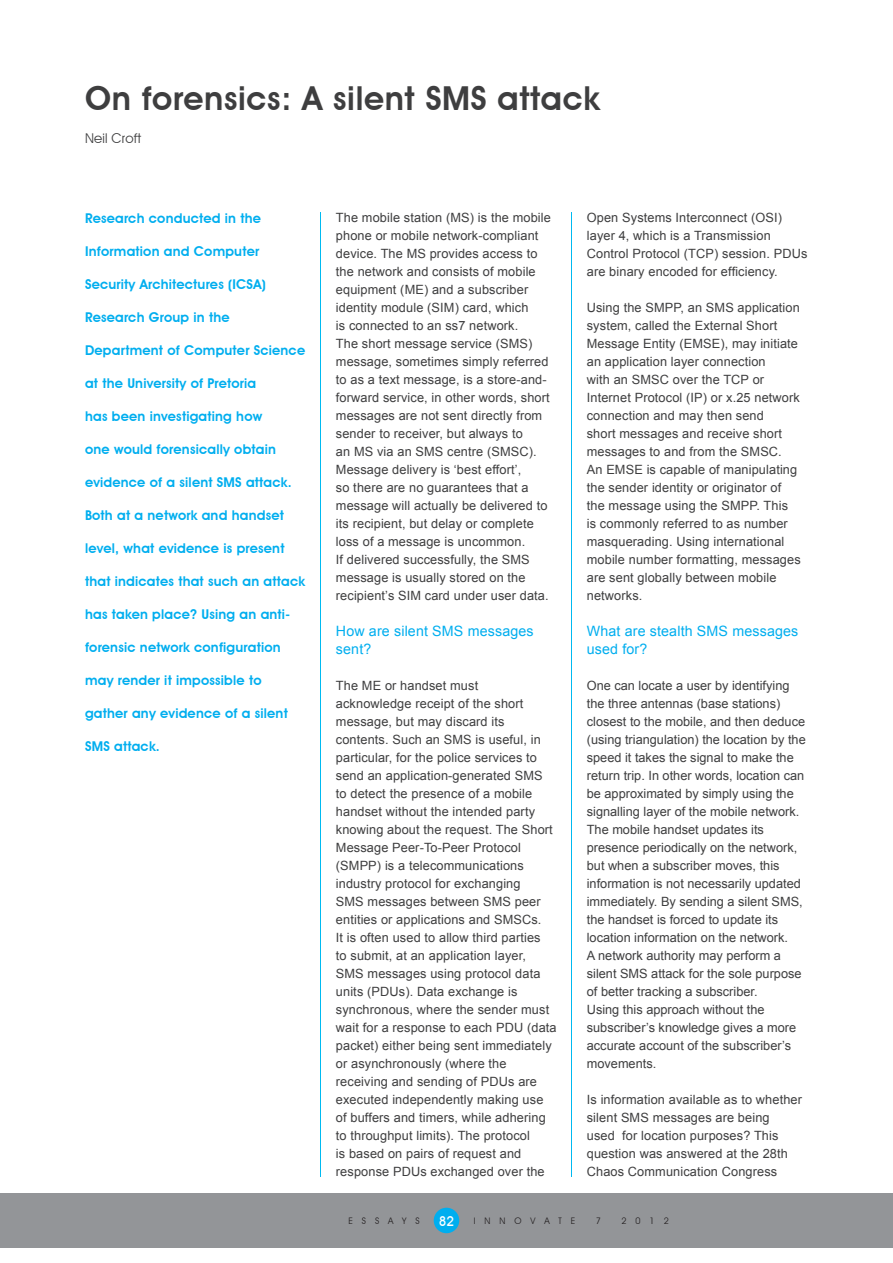
<style>
.page{position:relative;width:893px;height:1263px;background:#fff}
.page>*{position:absolute;margin:0;border:0;box-sizing:border-box;transform-origin:0 0}
.t1{font:600 33px "Avant Garde IT Cby BT";letter-spacing:.02em;color:#3e3e3f}
.t2{font:14.25px/18px "Arial";letter-spacing:.01em;color:#00aeef}
.t3{font:600 13.5px "Avant Garde IT Cby BT";letter-spacing:.015em;color:#00aeef}
.t4{font:13.5px "Avant Garde IT Cby BT";letter-spacing:.01em;color:#3e3e3f}
.t5{font:500 13.5px "Avant Garde IT Cby BT";color:#fff}
.t6{font:12.75px/18px "Arial";letter-spacing:.01em;color:#3e3e3f}
.t7{font:9px "Avant Garde IT Cby BT";letter-spacing:1em;color:#231f20}
</style>
<div class="page">
<div style="left:0;top:1193px;width:893px;height:54px;background:#939598"></div>
<div style="left:434px;top:1208px;width:25px;height:25px;background:#00aeef;border-radius:50%"></div>
<hr style="left:320px;top:213px;width:1px;height:964px;background:#00baf1">
<hr style="left:571px;top:213px;width:1px;height:964px;background:#00baf1">
<h1 class="t1" style="left:85px;top:79px;width:516px">On forensics: A silent SMS attack</h1>
<p class="t4" style="left:85px;top:130px;width:58px">Neil Croft</p>
<p class="t3" style="left:85px;top:210px;width:177px">Research conducted in the</p>
<p class="t3" style="left:85px;top:243px;width:176px">Information and Computer</p>
<p class="t3" style="left:85px;top:276px;width:182px">Security Architectures (ICSA)</p>
<p class="t3" style="left:85px;top:309px;width:146px">Research Group in the</p>
<p class="t3" style="left:85px;top:342px;width:222px">Department of Computer Science</p>
<p class="t3" style="left:85px;top:375px;width:173px">at the University of Pretoria</p>
<p class="t3" style="left:85px;top:408px;width:179px">has been investigating how</p>
<p class="t3" style="left:85px;top:441px;width:193px">one would forensically obtain</p>
<p class="t3" style="left:85px;top:474px;width:208px">evidence of a silent SMS attack.</p>
<p class="t3" style="left:85px;top:507px;width:200px">Both at a network and handset</p>
<p class="t3" style="left:85px;top:540px;width:201px">level, what evidence is present</p>
<p class="t3" style="left:85px;top:573px;width:222px">that indicates that such an attack</p>
<p class="t3" style="left:85px;top:606px;width:206px">has taken place? Using an anti-</p>
<p class="t3" style="left:85px;top:639px;width:197px">forensic network configuration</p>
<p class="t3" style="left:85px;top:672px;width:178px">may render it impossible to</p>
<p class="t3" style="left:85px;top:705px;width:204px">gather any evidence of a silent</p>
<p class="t3" style="left:85px;top:738px;width:76px">SMS attack.</p>
<p class="t6" style="left:336px;top:209px;width:217px">The mobile station (MS) is the mobile phone or mobile network-compliant device. The MS provides access to the network and consists of mobile equipment (ME) and a subscriber identity module (SIM) card, which<br>is connected to an ss7 network.<br>The short message service (SMS) message, sometimes simply referred to as a text message, is a store-and&shy;forward service, in other words, short messages are not sent directly from sender to receiver, but always to<br>an MS via an SMS centre (SMSC).<br>Message delivery is ‘best effort’,<br>so there are no guarantees that a message will actually be delivered to its recipient, but delay or complete loss of a message is uncommon.<br>If delivered successfully, the SMS message is usually stored on the recipient’s SIM card under user data.</p>
<p class="t2" style="left:336px;top:622px;width:199px">How are silent SMS messages sent?</p>
<p class="t6" style="left:336px;top:677px;width:222px">The ME or handset must acknowledge receipt of the short message, but may discard its contents. Such an SMS is useful, in particular, for the police services to send an application-generated SMS<br>to detect the presence of a mobile handset without the intended party knowing about the request. The Short Message Peer-To-Peer Protocol (SMPP) is a telecommunications industry protocol for exchanging<br>SMS messages between SMS peer entities or applications and SMSCs.<br>It is often used to allow third parties<br>to submit, at an application layer, SMS messages using protocol data units (PDUs). Data exchange is synchronous, where the sender must wait for a response to each PDU (data packet) either being sent immediately or asynchronously (where the receiving and sending of PDUs are executed independently making use of buffers and timers, while adhering to throughput limits). The protocol<br>is based on pairs of request and response PDUs exchanged over the</p>
<p class="t6" style="left:587px;top:209px;width:222px">Open Systems Interconnect (OSI) layer 4, which is a Transmission Control Protocol (TCP) session. PDUs are binary encoded for efficiency.</p>
<p class="t6" style="left:587px;top:299px;width:215px">Using the SMPP, an SMS application system, called the External Short<br>Message Entity (EMSE), may initiate an application layer connection<br>with an SMSC over the TCP or<br>Internet Protocol (IP) or x.25 network connection and may then send<br>short messages and receive short messages to and from the SMSC.<br>An EMSE is capable of manipulating the sender identity or originator of the message using the SMPP. This<br>is commonly referred to as number masquerading. Using international mobile number formatting, messages are sent globally between mobile networks.</p>
<p class="t2" style="left:587px;top:622px;width:213px">What are stealth SMS messages used for?</p>
<p class="t6" style="left:587px;top:677px;width:220px">One can locate a user by identifying the three antennas (base stations) closest to the mobile, and then deduce (using triangulation) the location by the speed it takes the signal to make the return trip. In other words, location can be approximated by simply using the signalling layer of the mobile network.<br>The mobile handset updates its presence periodically on the network, but when a subscriber moves, this information is not necessarily updated immediately. By sending a silent SMS, the handset is forced to update its location information on the network.<br>A network authority may perform a silent SMS attack for the sole purpose of better tracking a subscriber.<br>Using this approach without the subscriber’s knowledge gives a more accurate account of the subscriber’s movements.</p>
<p class="t6" style="left:587px;top:1091px;width:217px">Is information available as to whether silent SMS messages are being<br>used for location purposes? This question was answered at the 28th Chaos Communication Congress</p>
<p class="t7" style="left:348px;top:1215px;width:73px">ESSAYS</p>
<p class="t5" style="left:439px;top:1213px;width:17px">82</p>
<p class="t7" style="left:474px;top:1215px;width:103px">INNOVATE</p>
<p class="t7" style="left:596px;top:1215px;width:7px">7</p>
<p class="t7" style="left:621px;top:1215px;width:49px">2012</p>
</div>
